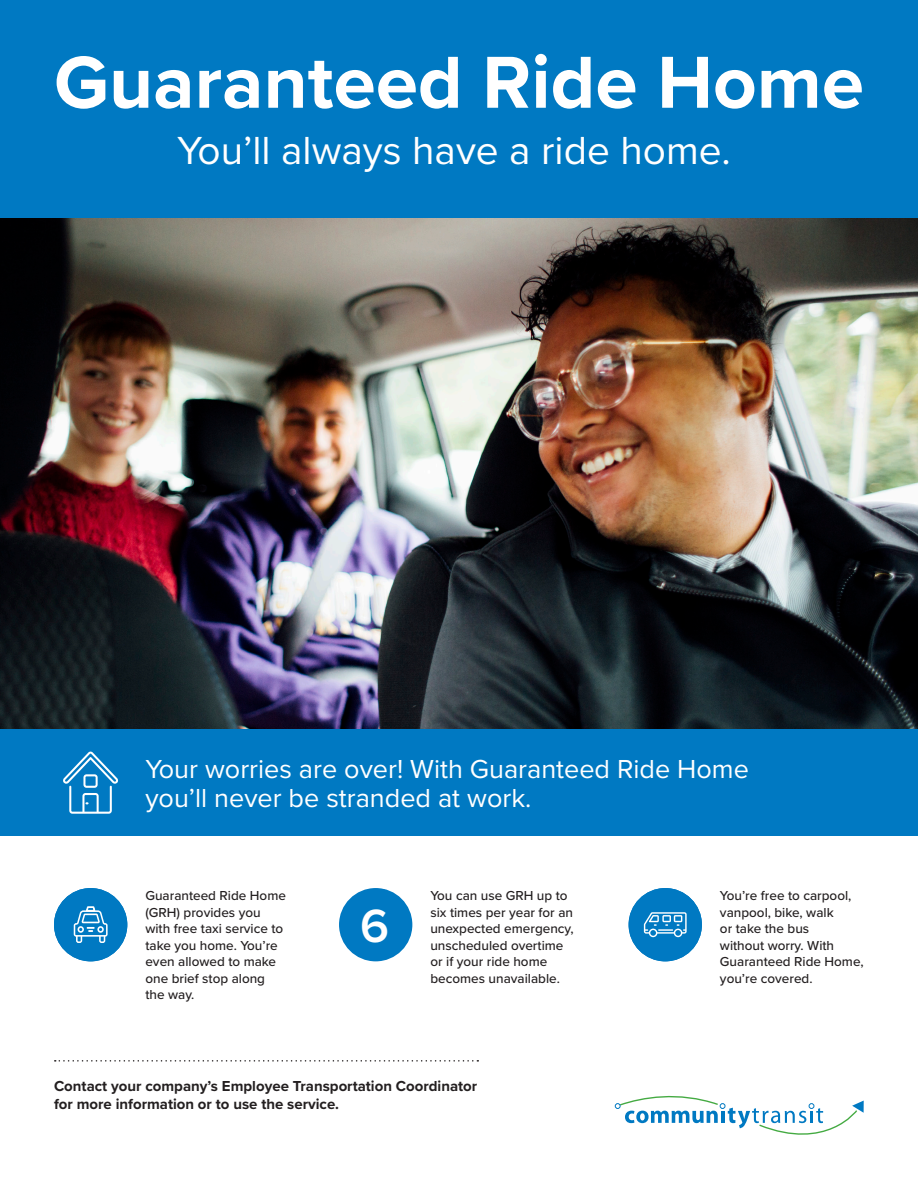
<style>
.page{position:relative;width:918px;height:1188px;background:#fff}
.page>*{position:absolute;margin:0;border:0;box-sizing:border-box;transform-origin:0 0}
.t1{font:700 76.35px "Proxima Nova";color:#fff}
.t2{font:600 48.3px "Proxima Nova";color:#fff}
.t3{font:40.65px "Proxima Nova";color:#fff}
.t4{font:27px/28.5px "Proxima Nova";color:#fff}
.t5{font:700 15px/18px "Proxima Nova";color:#231f20}
.t6{font:500 13.5px/16.5px "Proxima Nova";color:#231f20}
</style>
<div class="page">
<div style="left:0;top:0;width:918px;height:218px;background:#0079c2"></div>
<img style="left:0;top:218px;width:918px;height:511px">
<svg style="left:614px;top:1095px;width:250px;height:40px"></svg>
<div style="left:0;top:729px;width:918px;height:107px;background:#0079c2"></div>
<div style="left:339px;top:888px;width:73px;height:73px;background:#0079c2;border-radius:50%"></div>
<div style="left:629px;top:888px;width:73px;height:73px;background:#0079c2;border-radius:50%"></div>
<svg style="left:644px;top:889px;width:46px;height:49px"></svg>
<div style="left:54px;top:888px;width:73px;height:73px;background:#0079c2;border-radius:50%"></div>
<svg style="left:69px;top:889px;width:46px;height:54px"></svg>
<svg style="left:55px;top:1060px;width:423px;height:2px"></svg>
<svg style="left:63px;top:751px;width:55px;height:63px"></svg>
<p class="t1" style="left:54px;top:25px;width:812px">Guaranteed Ride Home</p>
<p class="t3" style="left:177px;top:120px;width:555px">You’ll always have a ride home.</p>
<p class="t4" style="left:145px;top:754px;width:605px">Your worries are over! With Guaranteed Ride Home you’ll never be stranded at work.</p>
<p class="t6" style="left:145px;top:887px;width:142px">Guaranteed Ride Home (GRH) provides you with free taxi service to take you home. You’re even allowed to make one brief stop along the way.</p>
<p class="t2" style="left:360px;top:889px;width:31px">6</p>
<p class="t6" style="left:430px;top:887px;width:145px">You can use GRH up to six times per year for an unexpected emergency, unscheduled overtime or if your ride home becomes unavailable.</p>
<p class="t6" style="left:720px;top:887px;width:145px">You’re free to carpool, vanpool, bike, walk<br>or take the bus<br>without worry. With<br>Guaranteed Ride Home, you’re covered.</p>
<p class="t5" style="left:54px;top:1076px;width:425px">Contact your company’s Employee Transportation Coordinator for more information or to use the service.</p>
</div>
